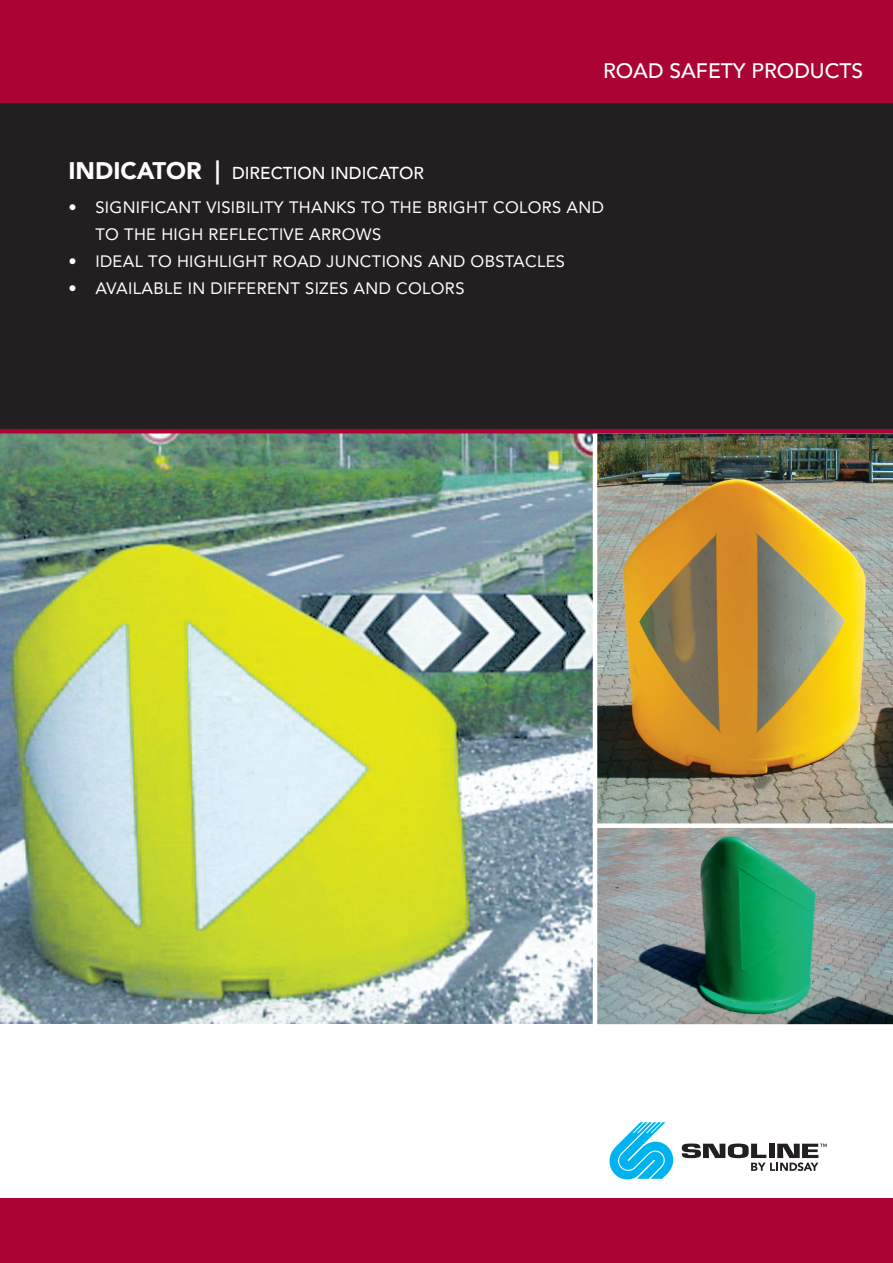
<style>
.page{position:relative;width:893px;height:1263px;background:#fff}
.page>*{position:absolute;margin:0;border:0;box-sizing:border-box;transform-origin:0 0}
.t1{font:500 21px "Avenir LT Com";color:#fff}
.t2{font:500 17.25px "Avenir LT Com";color:#fff}
.t3{font:16.5px/27px "Avenir LT Com";letter-spacing:.02em;color:#fff}
.s1{font-weight:900;font-size:24px}
.s2{font-size:31.5px}
</style>
<div class="page">
<div style="left:0;top:86px;width:893px;height:347px;background:#231f20"></div>
<div style="left:0;top:0;width:893px;height:103px;background:#ab0333"></div>
<svg style="left:609px;top:1122px;width:64px;height:57px"></svg>
<svg style="left:682px;top:1143px;width:144px;height:28px"></svg>
<div style="left:0;top:1198px;width:893px;height:65px;background:#ab0333"></div>
<img style="left:0;top:433px;width:593px;height:590px">
<img style="left:593px;top:433px;width:300px;height:390px">
<hr style="left:0;top:429px;width:893px;height:4px;background:#ab0333">
<svg style="left:597px;top:823px;width:296px;height:202px;background:#6d9486"></svg>
<p class="t1" style="left:603px;top:58px;width:262px">ROAD SAFETY PRODUCTS</p>
<p class="t2" style="left:68px;top:163px;width:357px"><span class="s1">INDICATOR</span> <span class="s2">|</span> DIRECTION INDICATOR</p>
<p class="t3" style="left:95px;top:194px;width:510px;text-indent:-27px">• SIGNIFICANT VISIBILITY THANKS TO THE BRIGHT COLORS AND<br>TO THE HIGH REFLECTIVE ARROWS</p>
<p class="t3" style="left:68px;top:248px;width:498px">• IDEAL TO HIGHLIGHT ROAD JUNCTIONS AND OBSTACLES</p>
<p class="t3" style="left:68px;top:275px;width:398px">• AVAILABLE IN DIFFERENT SIZES AND COLORS</p>
</div>
